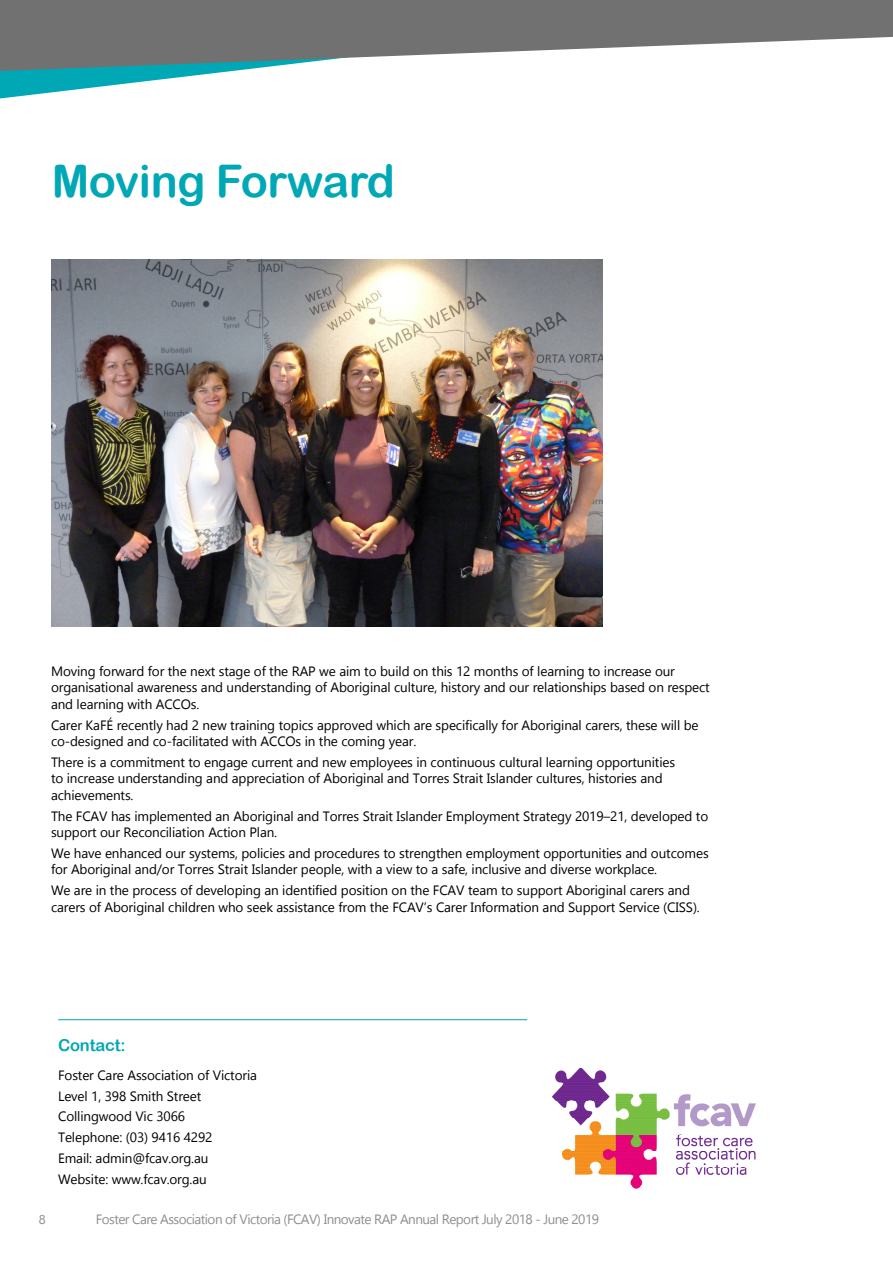
<style>
.page{position:relative;width:893px;height:1263px;background:#fff}
.page>*{position:absolute;margin:0;border:0;box-sizing:border-box;transform-origin:0 0}
.t1{font:45px "Arial Rounded MT Bold";letter-spacing:-.01em;color:#00a8b5}
.t2{font:16.5px "Arial Rounded MT Bold";letter-spacing:-.01em;color:#00a8b5}
.t3{font:13.5px/16.5px "Gadugi";letter-spacing:-.01em;color:#000}
.t4{font:13.5px "Gadugi";letter-spacing:-.04em;color:#424242}
.t5{font:12.75px "Gadugi";color:#424242}
</style>
<div class="page">
<img style="left:552px;top:1068px;width:203px;height:120px">
<svg style="left:0;top:71px;width:232px;height:27px"></svg>
<svg style="left:0;top:0;width:893px;height:71px;fill:#717171"></svg>
<img style="left:52px;top:260px;width:550px;height:367px">
<hr style="left:58px;top:1019px;width:469px;height:1px;background:#00a8b5">
<p class="t1" style="left:52px;top:155px;width:345px">Moving Forward</p>
<p class="t3" style="left:51px;top:663px;width:660px">Moving forward for the next stage of the RAP we aim to build on this 12 months of learning to increase our organisational awareness and understanding of Aboriginal culture, history and our relationships based on respect and learning with ACCOs.</p>
<p class="t3" style="left:51px;top:716px;width:649px">Carer KaFÉ recently had 2 new training topics approved which are specifically for Aboriginal carers, these will be co-designed and co-facilitated with ACCOs in the coming year.</p>
<p class="t3" style="left:51px;top:754px;width:626px">There is a commitment to engage current and new employees in continuous cultural learning opportunities to increase understanding and appreciation of Aboriginal and Torres Strait Islander cultures, histories and achievements.</p>
<p class="t3" style="left:51px;top:807px;width:659px">The FCAV has implemented an Aboriginal and Torres Strait Islander Employment Strategy 2019–21, developed to support our Reconciliation Action Plan.</p>
<p class="t3" style="left:51px;top:845px;width:659px">We have enhanced our systems, policies and procedures to strengthen employment opportunities and outcomes for Aboriginal and/or Torres Strait Islander people, with a view to a safe, inclusive and diverse workplace.</p>
<p class="t3" style="left:51px;top:882px;width:650px">We are in the process of developing an identified position on the FCAV team to support Aboriginal carers and carers of Aboriginal children who seek assistance from the FCAV’s Carer Information and Support Service (CISS).</p>
<p class="t2" style="left:58px;top:1035px;width:69px">Contact:</p>
<p class="t3" style="left:58px;top:1067px;width:200px">Foster Care Association of Victoria</p>
<p class="t3" style="left:58px;top:1087px;width:145px">Level 1, 398 Smith Street</p>
<p class="t3" style="left:58px;top:1108px;width:129px">Collingwood Vic 3066</p>
<p class="t3" style="left:58px;top:1129px;width:156px">Telephone: (03) 9416 4292</p>
<p class="t3" style="left:58px;top:1150px;width:152px">Email: admin@fcav.org.au</p>
<p class="t3" style="left:58px;top:1170px;width:150px">Website: www.fcav.org.au</p>
<p class="t5" style="left:39px;top:1212px;width:8px">8</p>
<p class="t4" style="left:96px;top:1211px;width:505px">Foster Care Association of Victoria (FCAV) Innovate RAP Annual Report July 2018 - June 2019</p>
</div>
